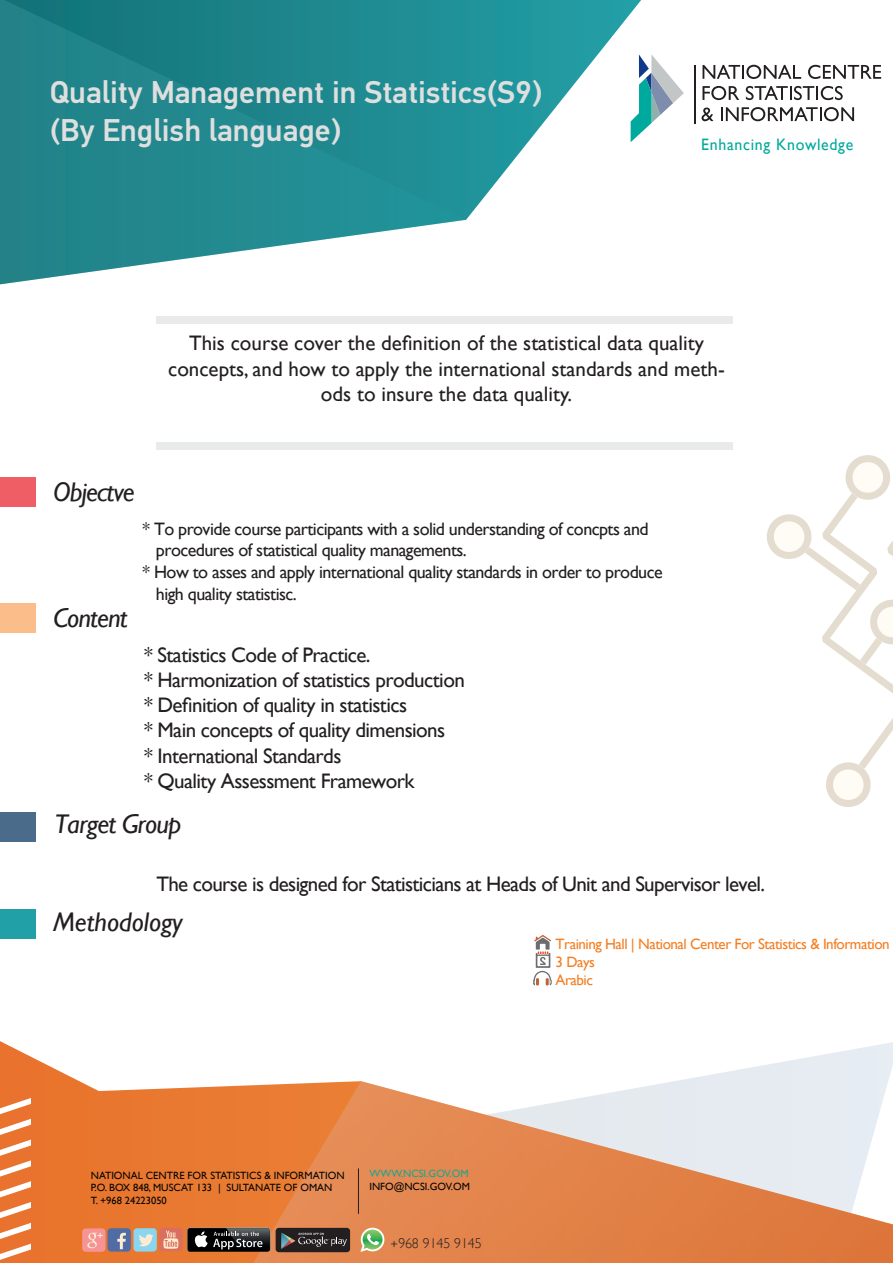
<style>
.page{position:relative;width:893px;height:1263px;background:#fff}
.page>*{position:absolute;margin:0;border:0;box-sizing:border-box;transform-origin:0 0}
.t1{font:500 31.5px/37.8px "PF Din Text Arabic";color:#dedfde}
.t2{font:italic 27px "Gill Sans";letter-spacing:-.03em;color:#231f20}
.t3{font:italic 27px "Gill Sans";color:#231f20}
.t4{font:21px/25.2px "Gill Sans";letter-spacing:-.025em;color:#231f20}
.t5{font:21px/25.2px "Gill Sans";color:#231f20;text-align:center}
.t6{font:18px "Gill Sans";letter-spacing:-.03em;color:#231f20}
.t7{font:16.5px "Gill Sans";letter-spacing:.045em;color:#00a99d;scale:.96 1}
.t8{font:15px/18px "Gill Sans";letter-spacing:-.03em;color:#f47e21}
.t9{font:300 14.1px "Gill Sans";letter-spacing:-.015em;color:#231f20}
.t10{font:10.5px/12.6px "Gill Sans";color:#050504}
.t11{font:10.5px "Gill Sans";color:#1ba591}
.s1{font-family:"Myriad Pro"}
.s2{font-family:"PF Din Text Arabic"}
</style>
<div class="page">
<svg style="left:466px;top:0;width:175px;height:220px"></svg>
<svg style="left:0;top:0;width:466px;height:285px;background:#39959a"></svg>
<div style="left:0;top:478px;width:36px;height:29px;background:#f05e65"></div>
<div style="left:0;top:604px;width:36px;height:29px;background:#fbbd89"></div>
<div style="left:0;top:910px;width:36px;height:29px;background:#22a0a8"></div>
<div style="left:0;top:812px;width:36px;height:30px;background:#4b6b8b"></div>
<div style="left:157px;top:316px;width:576px;height:8px;background:#e9eaea"></div>
<div style="left:157px;top:442px;width:576px;height:8px;background:#e9eaea"></div>
<svg style="left:0;top:1041px;width:893px;height:222px"></svg>
<svg style="left:241px;top:1081px;width:652px;height:182px;background:#e5a680"></svg>
<svg style="left:0;top:1098px;width:31px;height:162px"></svg>
<svg style="left:767px;top:455px;width:126px;height:352px"></svg>
<svg style="left:533px;top:935px;width:19px;height:50px"></svg>
<svg style="left:808px;top:65px;width:73px;height:14px"></svg>
<svg style="left:702px;top:86px;width:37px;height:14px"></svg>
<svg style="left:746px;top:86px;width:97px;height:14px"></svg>
<svg style="left:701px;top:108px;width:12px;height:13px"></svg>
<svg style="left:721px;top:107px;width:133px;height:14px"></svg>
<svg style="left:702px;top:65px;width:99px;height:14px"></svg>
<svg style="left:631px;top:54px;width:53px;height:88px"></svg>
<hr style="left:694px;top:65px;width:2px;height:59px;background:#231f20">
<div style="left:107px;top:1228px;width:24px;height:23px;background:#4f6ca5;border-radius:4px"></div>
<svg style="left:117px;top:1233px;width:9px;height:16px"></svg>
<div style="left:133px;top:1228px;width:24px;height:23px;background:#8ad6f1;border-radius:4px"></div>
<svg style="left:139px;top:1234px;width:14px;height:12px"></svg>
<div style="left:188px;top:1228px;width:82px;height:24px;background:#3e200d;border-radius:2px"></div>
<svg style="left:159px;top:1227px;width:111px;height:24px;background:#6d554d"></svg>
<div style="left:276px;top:1228px;width:74px;height:24px;background:#231f20;border-radius:3px"></div>
<svg style="left:281px;top:1233px;width:66px;height:16px"></svg>
<div style="left:82px;top:1228px;width:23px;height:24px;background:#f59395;border-radius:4px"></div>
<svg style="left:87px;top:1233px;width:16px;height:15px"></svg>
<svg style="left:360px;top:1228px;width:24px;height:24px"></svg>
<hr style="left:358px;top:1168px;width:1px;height:46px;background:#231f20">
<h1 class="t1" style="left:50px;top:76px;width:494px">Quality Management in Statistics(S9) (By English language)</h1>
<p class="t7" style="left:701px;top:135px;width:160px">Enhancing Knowledge</p>
<p class="t5" style="left:168px;top:330px;width:558px">This course cover the definition of the statistical data quality concepts, and how to apply the international standards and meth&shy;ods to insure the data quality.</p>
<p class="t2" style="left:53px;top:477px;width:83px">Objectve</p>
<p class="t2" style="left:53px;top:603px;width:76px">Content</p>
<p class="t6" style="left:143px;top:518px;width:508px">* To provide course participants with a solid understanding of concpts and</p>
<p class="t6" style="left:156px;top:540px;width:312px">procedures of statistical quality managements.</p>
<p class="t6" style="left:143px;top:561px;width:522px">* How to asses and apply international quality standards in order to produce</p>
<p class="t6" style="left:156px;top:583px;width:142px">high quality statistisc.</p>
<p class="t4" style="left:144px;top:642px;width:322px">* Statistics Code of Practice<span class="s1">.<br></span>* Harmonization of statistics production * Definition of quality in statistics<br>* Main concepts of quality dimensions<br>* International Standards<br>* Quality Assessment Framework</p>
<p class="t2" style="left:54px;top:808px;width:129px">Target Group</p>
<p class="t4" style="left:156px;top:871px;width:610px">The course is designed for Statisticians at Heads of Unit and Supervisor level.</p>
<p class="t3" style="left:53px;top:906px;width:131px">Methodology</p>
<p class="t10" style="left:91px;top:1169px;width:255px">NATIONAL CENTRE FOR STATISTICS &amp; INFORMATION<br>P.O. BOX 848, MUSCAT 133 | SULTANATE OF OMAN<br>T. +968 24223050</p>
<p class="t11" style="left:369px;top:1167px;width:101px">WWW.NCSI.GOV.OM</p>
<p class="t10" style="left:369px;top:1180px;width:102px">INFO@NCSI.GOV.OM</p>
<p class="t9" style="left:391px;top:1235px;width:93px"><span class="s2">+</span>968 9145 9145</p>
<p class="t8" style="left:556px;top:935px;width:336px">Training Hall | National Center For Statistics &amp; Information<br>3 Days<br>Arabic</p>
</div>
